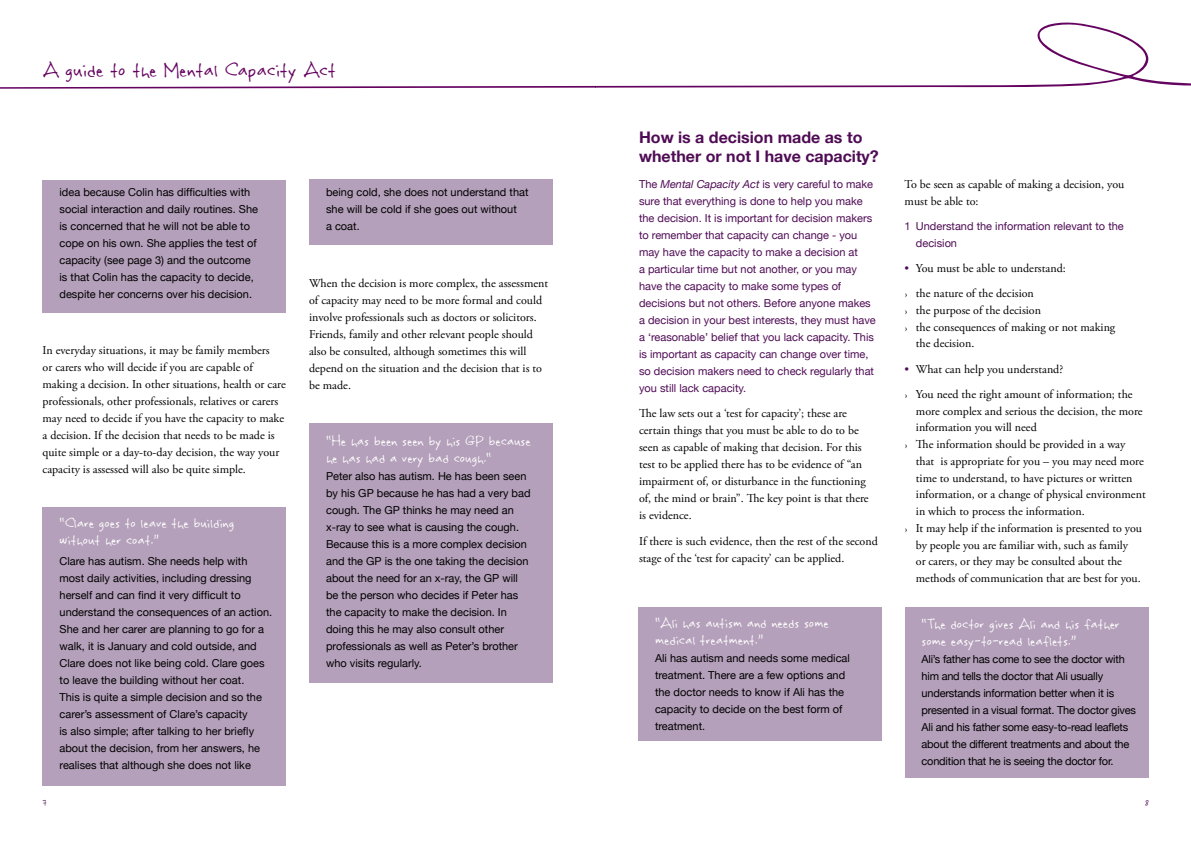
<style>
.page{position:relative;width:1191px;height:842px;background:#fff}
.page>*{position:absolute;margin:0;border:0;box-sizing:border-box;transform-origin:0 0}
.t1{font:24px "Rabiohead";color:#650360}
.t2{font:17px/17px "Rabiohead";color:#fff}
.t3{font:700 16px/19px "Helvetica Neue";color:#4f0c55}
.t4{font:12px/17px "Adobe Garamond Pro";color:#000}
.t5{font:11px/17px "Helvetica Neue";color:#000}
.t6{font:11px/17px "Helvetica Neue";color:#4f0c55}
.t7{font:11px/17px "Helvetica Neue";letter-spacing:-.02em;color:#000}
.s1{font-style:italic}
.s2{color:#4f0c55}
</style>
<div class="page">
<svg style="left:0;top:23px;width:1191px;height:66px"></svg>
<div style="left:43px;top:507px;width:243px;height:278px;background:#b4a0ba"></div>
<div style="left:309px;top:423px;width:244px;height:259px;background:#b4a0ba"></div>
<div style="left:638px;top:607px;width:244px;height:133px;background:#b4a0ba"></div>
<div style="left:904px;top:607px;width:244px;height:171px;background:#b4a0ba"></div>
<div style="left:43px;top:180px;width:243px;height:132px;background:#b4a0ba"></div>
<div style="left:309px;top:180px;width:244px;height:65px;background:#b4a0ba"></div>
<h1 class="t1" style="left:43px;top:55px;width:295px">A guide to the Mental Capacity Act</h1>
<p class="t5" style="left:60px;top:183px;width:200px">idea because Colin has difficulties with social interaction and daily routines. She is concerned that he will not be able to cope on his own. She applies the test of capacity (see page 3) and the outcome is that Colin has the capacity to decide, despite her concerns over his decision.</p>
<p class="t4" style="left:43px;top:342px;width:245px">In everyday situations, it may be family members<br>or carers who will decide if you are capable of making a decision. In other situations, health or care professionals, other professionals, relatives or carers may need to decide if you have the capacity to make a decision. If the decision that needs to be made is quite simple or a day-to-day decision, the way your capacity is assessed will also be quite simple.</p>
<h2 class="t2" style="left:60px;top:514px;width:176px">“Clare goes to leave the building without her coat.”</h2>
<p class="t5" style="left:60px;top:553px;width:214px">Clare has autism. She needs help with most daily activities, including dressing herself and can find it very difficult to understand the consequences of an action.<br>She and her carer are planning to go for a walk, it is January and cold outside, and Clare does not like being cold. Clare goes to leave the building without her coat.<br>This is quite a simple decision and so the carer’s assessment of Clare’s capacity<br>is also simple; after talking to her briefly about the decision, from her answers, he realises that although she does not like</p>
<h3 class="t3" style="left:639px;top:128px;width:241px">How is a decision made as to whether or not I have capacity?</h3>
<p class="t6" style="left:639px;top:175px;width:238px">The <span class="s1">Mental Capacity Act</span> is very careful to make sure that everything is done to help you make the decision. It is important for decision makers to remember that capacity can change - you may have the capacity to make a decision at<br>a particular time but not another, or you may have the capacity to make some types of decisions but not others. Before anyone makes a decision in your best interests, they must have a ‘reasonable’ belief that you lack capacity. This is important as capacity can change over time, so decision makers need to check regularly that you still lack capacity.</p>
<p class="t4" style="left:639px;top:405px;width:231px">The law sets out a ‘test for capacity’; these are certain things that you must be able to do to be seen as capable of making that decision. For this test to be applied there has to be evidence of “an impairment of, or disturbance in the functioning of, the mind or brain”. The key point is that there is evidence.</p>
<p class="t4" style="left:639px;top:533px;width:240px">If there is such evidence, then the rest of the second stage of the ‘test for capacity’ can be applied.</p>
<p class="t5" style="left:326px;top:183px;width:204px">being cold, she does not understand that she will be cold if she goes out without<br>a coat.</p>
<p class="t4" style="left:904px;top:176px;width:221px">To be seen as capable of making a decision, you must be able to:</p>
<p class="t6" style="left:916px;top:217px;width:209px;text-indent:-11px">1 Understand the information relevant to the decision</p>
<p class="t4" style="left:904px;top:256px;width:163px;line-height:25.2px"><span class="s2">•</span> You must be able to understand: › the nature of the decision</p>
<p class="t4" style="left:904px;top:302px;width:138px">› the purpose of the decision</p>
<p class="t4" style="left:904px;top:319px;width:212px">› the consequences of making or not making</p>
<p class="t4" style="left:916px;top:335px;width:60px">the decision.</p>
<p class="t4" style="left:904px;top:357px;width:229px;line-height:25.2px"><span class="s2">•</span> What can help you understand?<br>› You need the right amount of information; the</p>
<p class="t4" style="left:916px;top:403px;width:228px">more complex and serious the decision, the more</p>
<p class="t4" style="left:916px;top:419px;width:122px">information you will need</p>
<p class="t4" style="left:904px;top:436px;width:222px">› The information should be provided in a way</p>
<p class="t4" style="left:916px;top:453px;width:229px">that is appropriate for you – you may need more</p>
<p class="t4" style="left:916px;top:470px;width:218px">time to understand, to have pictures or written</p>
<p class="t4" style="left:916px;top:486px;width:231px">information, or a change of physical environment</p>
<p class="t4" style="left:916px;top:503px;width:170px">in which to process the information.</p>
<p class="t4" style="left:904px;top:520px;width:239px">› It may help if the information is presented to you</p>
<p class="t4" style="left:916px;top:537px;width:213px">by people you are familiar with, such as family</p>
<p class="t4" style="left:916px;top:553px;width:207px">or carers, or they may be consulted about the</p>
<p class="t4" style="left:916px;top:570px;width:226px">methods of communication that are best for you.</p>
<p class="t4" style="left:309px;top:275px;width:241px">When the decision is more complex, the assessment of capacity may need to be more formal and could involve professionals such as doctors or solicitors.<br>Friends, family and other relevant people should also be consulted, although sometimes this will depend on the situation and the decision that is to be made.</p>
<h2 class="t2" style="left:326px;top:432px;width:206px">“He has been seen by his GP because he has had a very bad cough.“</h2>
<p class="t5" style="left:326px;top:467px;width:206px">Peter also has autism. He has been seen by his GP because he has had a very bad cough. The GP thinks he may need an x-ray to see what is causing the cough.<br>Because this is a more complex decision and the GP is the one taking the decision about the need for an x-ray, the GP will be the person who decides if Peter has the capacity to make the decision. In doing this he may also consult other professionals as well as Peter’s brother who visits regularly.</p>
<h2 class="t2" style="left:655px;top:614px;width:175px">“Ali has autism and needs some medical treatment.”</h2>
<p class="t5" style="left:655px;top:649px;width:196px">Ali has autism and needs some medical treatment. There are a few options and the doctor needs to know if Ali has the capacity to decide on the best form of treatment.</p>
<h2 class="t2" style="left:921px;top:615px;width:200px">“The doctor gives Ali and his father some easy-to-read leaflets.”</h2>
<p class="t7" style="left:921px;top:650px;width:216px">Ali’s father has come to see the doctor with him and tells the doctor that Ali usually understands information better when it is presented in a visual format. The doctor gives Ali and his father some easy-to-read leaflets about the different treatments and about the condition that he is seeing the doctor for.</p>
</div>
